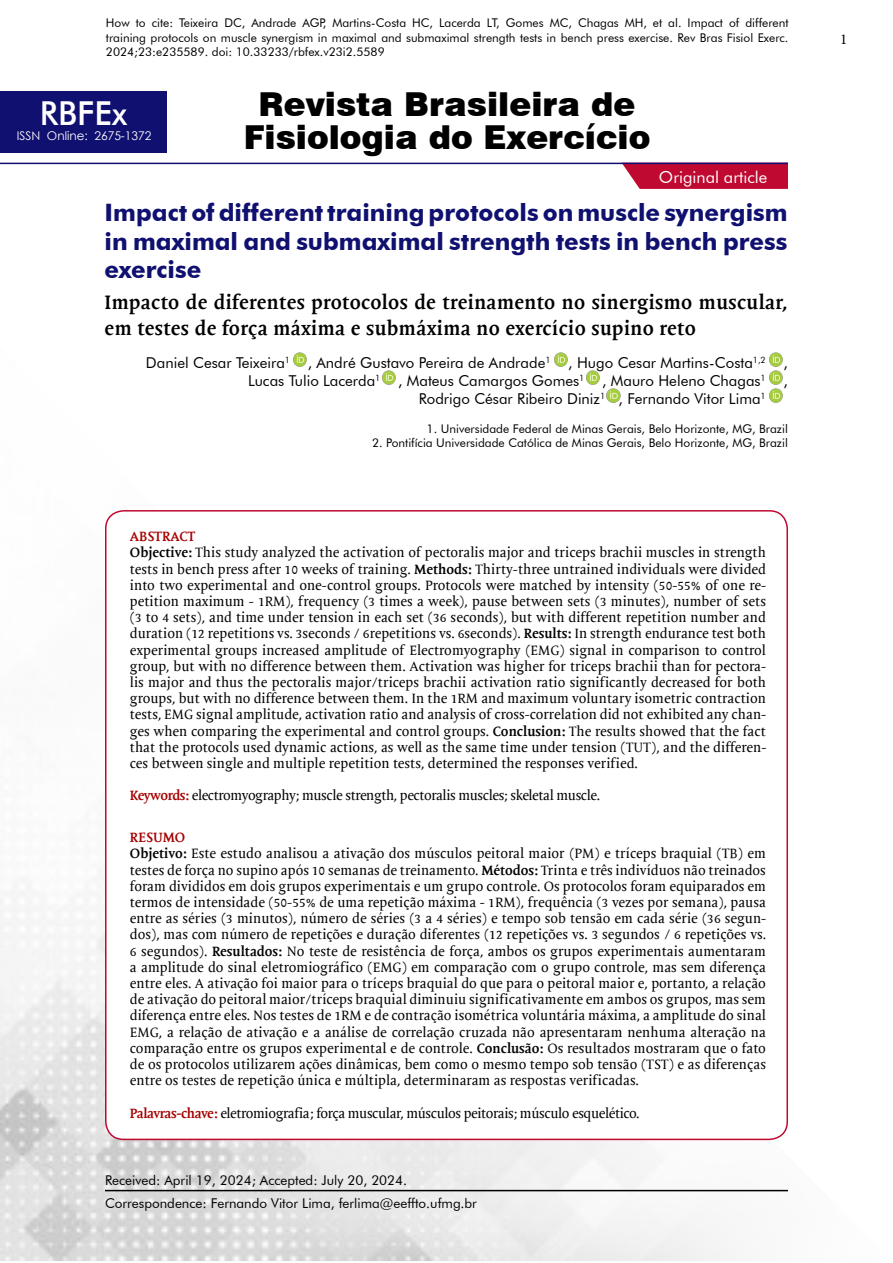
<style>
.page{position:relative;width:893px;height:1263px;background:#fff}
.page>*{position:absolute;margin:0;border:0;box-sizing:border-box;transform-origin:0 0}
.t1{font:900 33px "Swiss 721 BT";color:#000}
.t2{font:500 33px "Futura BT";color:#fff}
.t3{font:700 24px/28.8px "Futura BT";color:#101070;text-align:justify}
.t4{font:700 19.5px/25.5px "Mantika Book W01";letter-spacing:.02em;color:#000}
.t5{font:16.5px "Futura BT";color:#fff}
.t6{font:15px "Futura BT";color:#000}
.t7{font:15px "Minion Pro";color:#000}
.t8{font:13.5px/16.2px "Mantika Book W01";color:#000}
.t9{font:13.5px "Mantika Book W01";letter-spacing:-.03em;color:#000}
.t10{font:13.5px "Futura BT";color:#000}
.t11{font:12px/14.4px "Futura BT";color:#000;text-align:justify}
.t12{font:12px "Century Gothic";color:#fff}
.s1{font-weight:700;color:#a60000}
.s2{font-weight:700}
</style>
<div class="page">
<img style="left:0;top:393px;width:788px;height:868px">
<div style="left:106px;top:511px;width:681px;height:628px;background:#fff;border-radius:18px"></div>
<hr style="left:105px;top:1190px;width:683px;height:1px;background:#000">
<div style="left:0;top:91px;width:167px;height:62px;background:#101070"></div>
<svg style="left:622px;top:164px;width:166px;height:25px;background:#c1173d"></svg>
<hr style="left:0;top:163px;width:788px;height:1px;background:#101070">
<img style="left:293px;top:352px;width:14px;height:15px">
<img style="left:554px;top:352px;width:14px;height:15px">
<img style="left:769px;top:352px;width:14px;height:15px">
<img style="left:769px;top:370px;width:14px;height:15px">
<img style="left:769px;top:388px;width:14px;height:15px">
<img style="left:606px;top:388px;width:14px;height:15px">
<img style="left:586px;top:370px;width:14px;height:15px">
<img style="left:382px;top:370px;width:14px;height:15px">
<p class="t11" style="left:106px;top:16px;width:684px">How to cite: Teixeira DC, Andrade AGP, Martins-Costa HC, Lacerda LT, Gomes MC, Chagas MH, et al. Impact of different training protocols on muscle synergism in maximal and submaximal strength tests in bench press exercise. Rev Bras Fisiol Exerc.<br>2024;23:e235589. doi: 10.33233/rbfex.v23i2.5589</p>
<h1 class="t1" style="left:259px;top:84px;width:378px">Revista Brasileira de</h1>
<h1 class="t2" style="left:40px;top:93px;width:89px">RBFEx</h1>
<p class="t12" style="left:17px;top:128px;width:136px">ISSN Online: 2675-1372</p>
<h1 class="t1" style="left:244px;top:117px;width:408px">Fisiologia do Exercício</h1>
<p class="t5" style="left:659px;top:167px;width:110px">Original article</p>
<h2 class="t3" style="left:105px;top:198px;width:684px">Impact of different training protocols on muscle synergism in maximal and submaximal strength tests in bench press exercise</h2>
<h3 class="t4" style="left:105px;top:290px;width:684px">Impacto de diferentes protocolos de treinamento no sinergismo muscular, em testes de força máxima e submáxima no exercício supino reto</h3>
<p class="t6" style="left:146px;top:353px;width:643px">Daniel Cesar Teixeira<sup>1</sup> , André Gustavo Pereira de Andrade<sup>1</sup> , Hugo Cesar Martins-Costa<sup>1,2</sup> ,</p>
<p class="t6" style="left:248px;top:371px;width:541px">Lucas Tulio Lacerda<sup>1</sup> , Mateus Camargos Gomes<sup>1</sup> , Mauro Heleno Chagas<sup>1</sup> ,</p>
<p class="t6" style="left:419px;top:389px;width:348px">Rodrigo César Ribeiro Diniz<sup>1</sup> , Fernando Vitor Lima<sup>1</sup></p>
<p class="t11" style="left:427px;top:421px;width:363px">1. Universidade Federal de Minas Gerais, Belo Horizonte, MG, Brazil</p>
<p class="t11" style="left:372px;top:435px;width:417px">2. Pontifícia Universidade Católica de Minas Gerais, Belo Horizonte, MG, Brazil</p>
<p class="t8" style="left:130px;top:529px;width:638px"><span class="s1">ABSTRACT<br></span><span class="s2">Objective:</span> This study analyzed the activation of pectoralis major and triceps brachii muscles in strength tests in bench press after 10 weeks of training. <span class="s2">Methods:</span> Thirty-three untrained individuals were divided into two experimental and one-control groups. Protocols were matched by intensity (50-55% of one re&shy;petition maximum - 1RM), frequency (3 times a week), pause between sets (3 minutes), number of sets (3 to 4 sets), and time under tension in each set (36 seconds), but with different repetition number and duration (12 repetitions vs. 3seconds / 6repetitions vs. 6seconds). <span class="s2">Results:</span> In strength endurance test both experimental groups increased amplitude of Electromyography (EMG) signal in comparison to control group, but with no difference between them. Activation was higher for triceps brachii than for pectora&shy;lis major and thus the pectoralis major/triceps brachii activation ratio significantly decreased for both groups, but with no difference between them. In the 1RM and maximum voluntary isometric contraction tests, EMG signal amplitude, activation ratio and analysis of cross-correlation did not exhibited any chan&shy;ges when comparing the experimental and control groups. <span class="s2">Conclusion:</span> The results showed that the fact that the protocols used dynamic actions, as well as the same time under tension (TUT), and the differen&shy;ces between single and multiple repetition tests, determined the responses verified.</p>
<p class="t9" style="left:130px;top:788px;width:472px"><span class="s1">Keywords:</span> electromyography; muscle strength, pectoralis muscles; skeletal muscle.</p>
<p class="t8" style="left:130px;top:830px;width:638px"><span class="s1">RESUMO<br></span><span class="s2">Objetivo:</span> Este estudo analisou a ativação dos músculos peitoral maior (PM) e tríceps braquial (TB) em testes de força no supino após 10 semanas de treinamento. <span class="s2">Métodos:</span> Trinta e três indivíduos não treinados foram divididos em dois grupos experimentais e um grupo controle. Os protocolos foram equiparados em termos de intensidade (50-55% de uma repetição máxima - 1RM), frequência (3 vezes por semana), pausa entre as séries (3 minutos), número de séries (3 a 4 séries) e tempo sob tensão em cada série (36 segun&shy;dos), mas com número de repetições e duração diferentes (12 repetições vs. 3 segundos / 6 repetições vs.<br>6 segundos). <span class="s2">Resultados:</span> No teste de resistência de força, ambos os grupos experimentais aumentaram a amplitude do sinal eletromiográfico (EMG) em comparação com o grupo controle, mas sem diferença entre eles. A ativação foi maior para o tríceps braquial do que para o peitoral maior e, portanto, a relação de ativação do peitoral maior/tríceps braquial diminuiu significativamente em ambos os grupos, mas sem diferença entre eles. Nos testes de 1RM e de contração isométrica voluntária máxima, a amplitude do sinal EMG, a relação de ativação e a análise de correlação cruzada não apresentaram nenhuma alteração na comparação entre os grupos experimental e de controle. <span class="s2">Conclusão:</span> Os resultados mostraram que o fato de os protocolos utilizarem ações dinâmicas, bem como o mesmo tempo sob tensão (TST) e as diferenças entre os testes de repetição única e múltipla, determinaram as respostas verificadas.</p>
<p class="t9" style="left:130px;top:1105px;width:511px"><span class="s1">Palavras-chave:</span> eletromiografia; força muscular, músculos peitorais; músculo esquelético.</p>
<p class="t10" style="left:105px;top:1171px;width:304px">Received: April 19, 2024; Accepted: July 20, 2024.</p>
<p class="t10" style="left:105px;top:1195px;width:373px">Correspondence: Fernando Vitor Lima, ferlima@eeffto.ufmg.br</p>
<p class="t7" style="left:840px;top:29px;width:9px">1</p>
</div>
